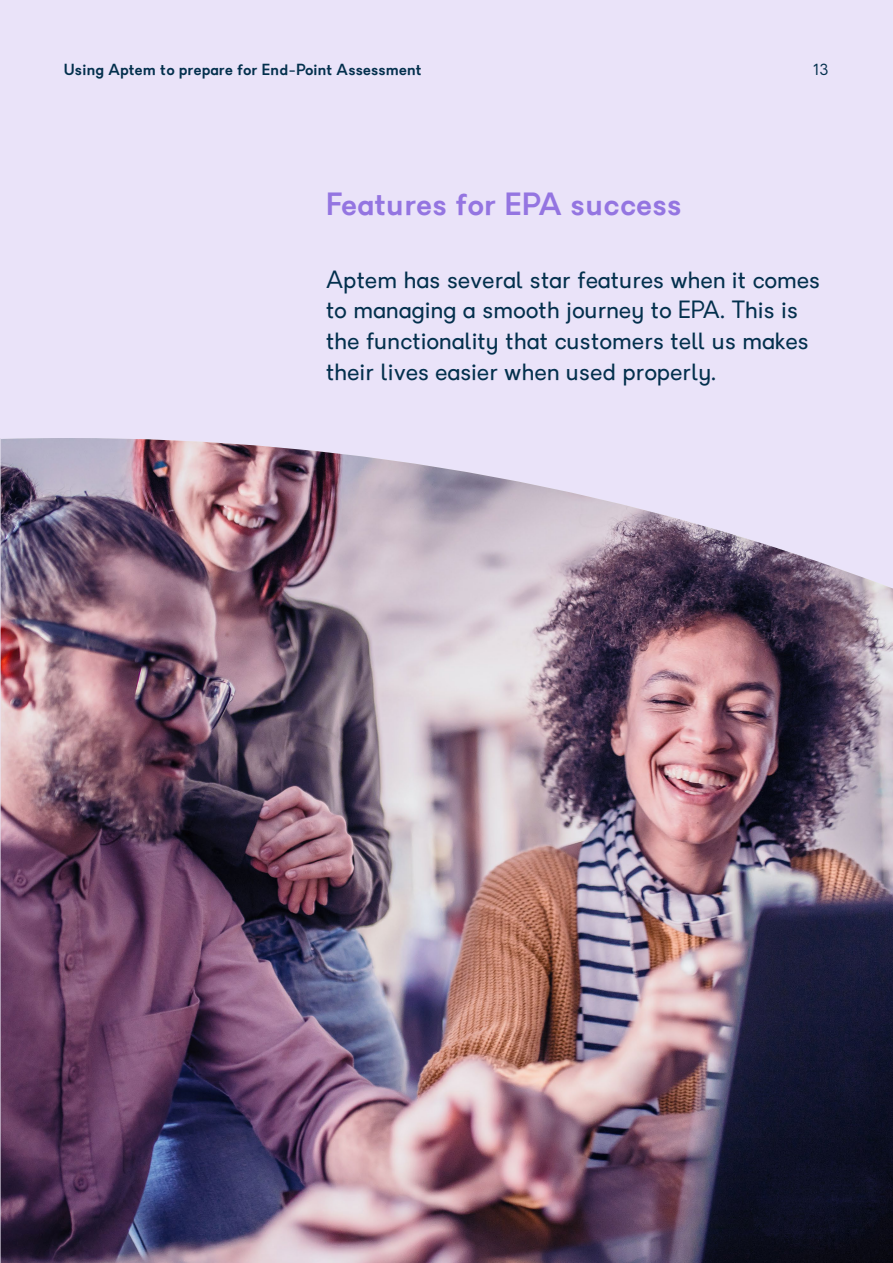
<style>
.page{position:relative;width:893px;height:1263px;background:#eae3f9}
.page>*{position:absolute;margin:0;border:0;box-sizing:border-box;transform-origin:0 0}
.t1{font:600 30px "Granary";letter-spacing:.015em;color:#9475e1}
.t2{font:23.25px/30.8px "Granary";letter-spacing:.02em;color:#03304d}
.t3{font:600 15px "Granary";letter-spacing:.02em;color:#03304d}
.t4{font:15px "Granary";color:#03304d}
</style>
<div class="page">
<img style="left:0;top:438px;width:893px;height:825px">
<p class="t3" style="left:64px;top:60px;width:359px">Using Aptem to prepare for End-Point Assessment</p>
<p class="t4" style="left:813px;top:60px;width:17px">13</p>
<p class="t1" style="left:326px;top:185px;width:357px">Features for EPA success</p>
<p class="t2" style="left:326px;top:264px;width:495px">Aptem has several star features when it comes to managing a smooth journey to EPA. This is the functionality that customers tell us makes their lives easier when used properly.</p>
</div>
